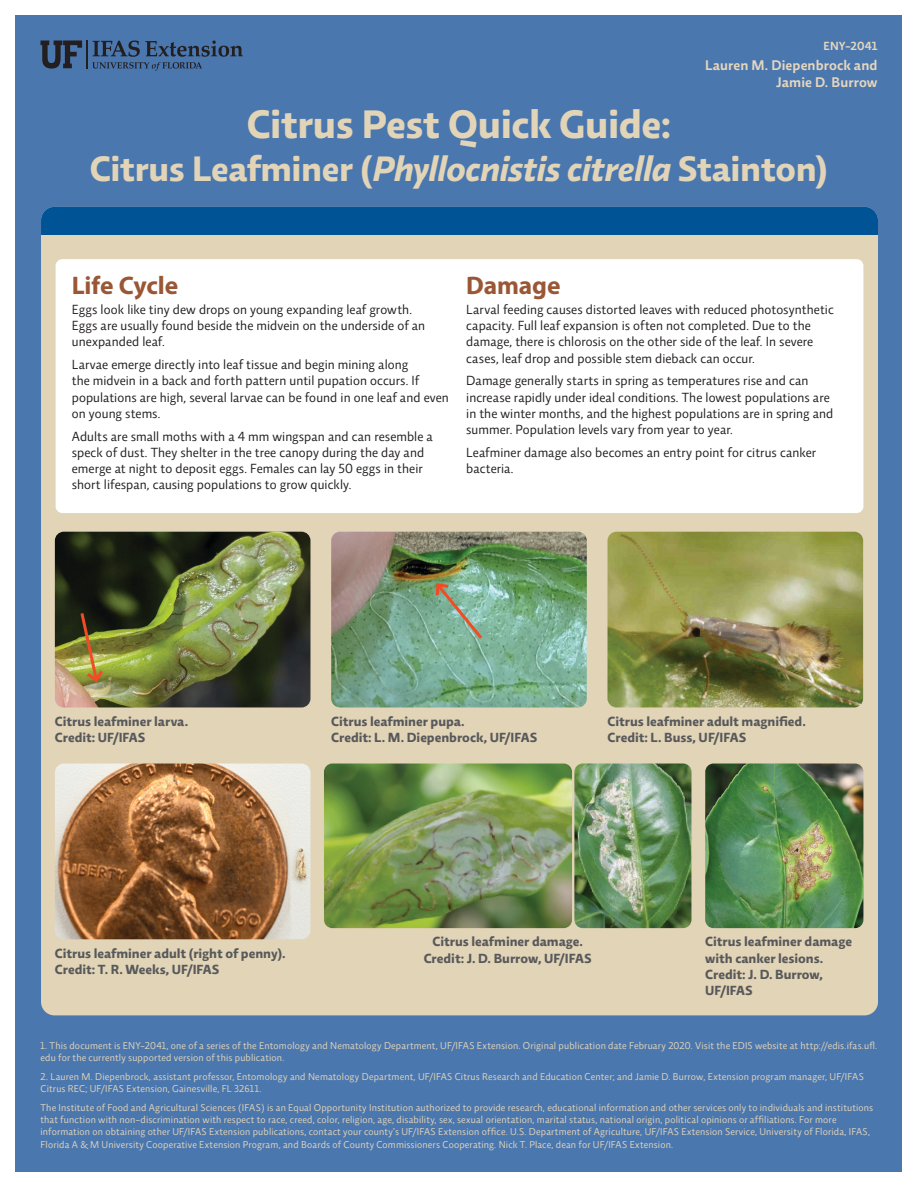
<style>
.page{position:relative;width:918px;height:1188px;background:#fff}
.page>*{position:absolute;margin:0;border:0;box-sizing:border-box;transform-origin:0 0}
.t1{font:700 40.5px "Relato Sans OT";letter-spacing:-.015em;color:#e2d4b7}
.t2{font:700 36px "Relato Sans OT";letter-spacing:-.01em;color:#e2d4b7}
.SectionHeading0{font:700 25.5px "Myriad Pro";letter-spacing:-.005em;color:#9a5736}
.author{font:600 14.25px/17.1px "Relato Sans OT";letter-spacing:.01em;color:#e5d7bd;text-align:right}
.text{font:13.5px/16.2px "Relato Sans OT";letter-spacing:.01em;color:#231f20}
.t3{font:700 13.5px/16.2px "Relato Sans OT";color:#58595b}
.text-2{font:600 12px "Relato Sans OT";letter-spacing:.015em;color:#e5d7bd}
.footer_text{font:10.2px/12.1px "Relato Sans OT";letter-spacing:.015em;color:#e2d4b7}
.s1{font-style:italic}
</style>
<div class="page">
<div style="left:16px;top:16px;width:886px;height:1156px;background:#4b77af"></div>
<hr style="left:86px;top:40px;width:2px;height:29px;background:#231f20">
<svg style="left:40px;top:41px;width:42px;height:28px"></svg>
<svg style="left:92px;top:41px;width:151px;height:30px"></svg>
<div style="left:41px;top:207px;width:837px;height:808px;background:#e2d4b7;border-radius:14px"></div>
<div style="left:41px;top:207px;width:837px;height:28px;background:#005496"></div>
<div style="left:56px;top:259px;width:807px;height:254px;background:#fff;border-radius:7px"></div>
<img style="left:331px;top:532px;width:256px;height:175px">
<svg style="left:434px;top:581px;width:51px;height:61px"></svg>
<img style="left:608px;top:532px;width:255px;height:175px">
<img style="left:55px;top:532px;width:255px;height:175px">
<svg style="left:78px;top:610px;width:28px;height:75px"></svg>
<img style="left:55px;top:764px;width:255px;height:175px">
<img style="left:324px;top:764px;width:248px;height:164px">
<img style="left:574px;top:764px;width:117px;height:164px">
<img style="left:705px;top:764px;width:158px;height:164px">
<p class="text-2" style="left:824px;top:38px;width:55px">ENY-2041</p>
<p class="author" style="left:705px;top:57px;width:174px">Lauren M. Diepenbrock and<br>Jamie D. Burrow</p>
<p class="t1" style="left:247px;top:99px;width:426px">Citrus Pest Quick Guide:</p>
<p class="t2" style="left:90px;top:146px;width:740px">Citrus Leafminer (<span class="s1">Phyllocnistis citrella</span> Stainton)</p>
<p class="SectionHeading0" style="left:72px;top:269px;width:108px">Life Cycle</p>
<p class="text" style="left:72px;top:301px;width:355px">Eggs look like tiny dew drops on young expanding leaf growth.<br>Eggs are usually found beside the midvein on the underside of an unexpanded leaf.</p>
<p class="text" style="left:72px;top:356px;width:379px">Larvae emerge directly into leaf tissue and begin mining along<br>the midvein in a back and forth pattern until pupation occurs. If populations are high, several larvae can be found in one leaf and even on young stems.</p>
<p class="text" style="left:72px;top:428px;width:363px">Adults are small moths with a 4 mm wingspan and can resemble a speck of dust. They shelter in the tree canopy during the day and emerge at night to deposit eggs. Females can lay 50 eggs in their short lifespan, causing populations to grow quickly.</p>
<p class="SectionHeading0" style="left:466px;top:269px;width:96px">Damage</p>
<p class="text" style="left:466px;top:301px;width:369px">Larval feeding causes distorted leaves with reduced photosynthetic capacity. Full leaf expansion is often not completed. Due to the damage, there is chlorosis on the other side of the leaf. In severe cases, leaf drop and possible stem dieback can occur.</p>
<p class="text" style="left:466px;top:373px;width:369px">Damage generally starts in spring as temperatures rise and can increase rapidly under ideal conditions. The lowest populations are in the winter months, and the highest populations are in spring and summer. Population levels vary from year to year.</p>
<p class="text" style="left:466px;top:444px;width:351px">Leafminer damage also becomes an entry point for citrus canker bacteria.</p>
<p class="t3" style="left:55px;top:713px;width:135px">Citrus leafminer larva.</p>
<p class="t3" style="left:55px;top:729px;width:92px">Credit: UF/IFAS</p>
<p class="t3" style="left:331px;top:713px;width:135px">Citrus leafminer pupa.</p>
<p class="t3" style="left:331px;top:729px;width:208px">Credit: L. M. Diepenbrock, UF/IFAS</p>
<p class="t3" style="left:608px;top:713px;width:200px">Citrus leafminer adult magnified.</p>
<p class="t3" style="left:608px;top:729px;width:140px">Credit: L. Buss, UF/IFAS</p>
<p class="t3" style="left:55px;top:945px;width:232px">Citrus leafminer adult (right of penny).</p>
<p class="t3" style="left:55px;top:961px;width:166px">Credit: T. R. Weeks, UF/IFAS</p>
<p class="t3" style="left:424px;top:933px;width:169px;text-align:center">Citrus leafminer damage.<br>Credit: J. D. Burrow, UF/IFAS</p>
<p class="t3" style="left:705px;top:933px;width:148px">Citrus leafminer damage with canker lesions.</p>
<p class="t3" style="left:705px;top:966px;width:119px">Credit: J. D. Burrow,<br>UF/IFAS</p>
<p class="footer_text" style="left:40px;top:1039px;width:838px">1. This document is ENY-2041, one of a series of the Entomology and Nematology Department, UF/IFAS Extension. Original publication date February 2020. Visit the EDIS website at http://edis.ifas.ufl. edu for the currently supported version of this publication.</p>
<p class="footer_text" style="left:40px;top:1070px;width:825px">2. Lauren M. Diepenbrock, assistant professor, Entomology and Nematology Department, UF/IFAS Citrus Research and Education Center; and Jamie D. Burrow, Extension program manager, UF/IFAS<br>Citrus REC; UF/IFAS Extension, Gainesville, FL 32611.</p>
<p class="footer_text" style="left:40px;top:1101px;width:834px">The Institute of Food and Agricultural Sciences (IFAS) is an Equal Opportunity Institution authorized to provide research, educational information and other services only to individuals and institutions that function with non-discrimination with respect to race, creed, color, religion, age, disability, sex, sexual orientation, marital status, national origin, political opinions or affiliations. For more information on obtaining other UF/IFAS Extension publications, contact your county’s UF/IFAS Extension office. U.S. Department of Agriculture, UF/IFAS Extension Service, University of Florida, IFAS, Florida A &amp; M University Cooperative Extension Program, and Boards of County Commissioners Cooperating. Nick T. Place, dean for UF/IFAS Extension.</p>
</div>
